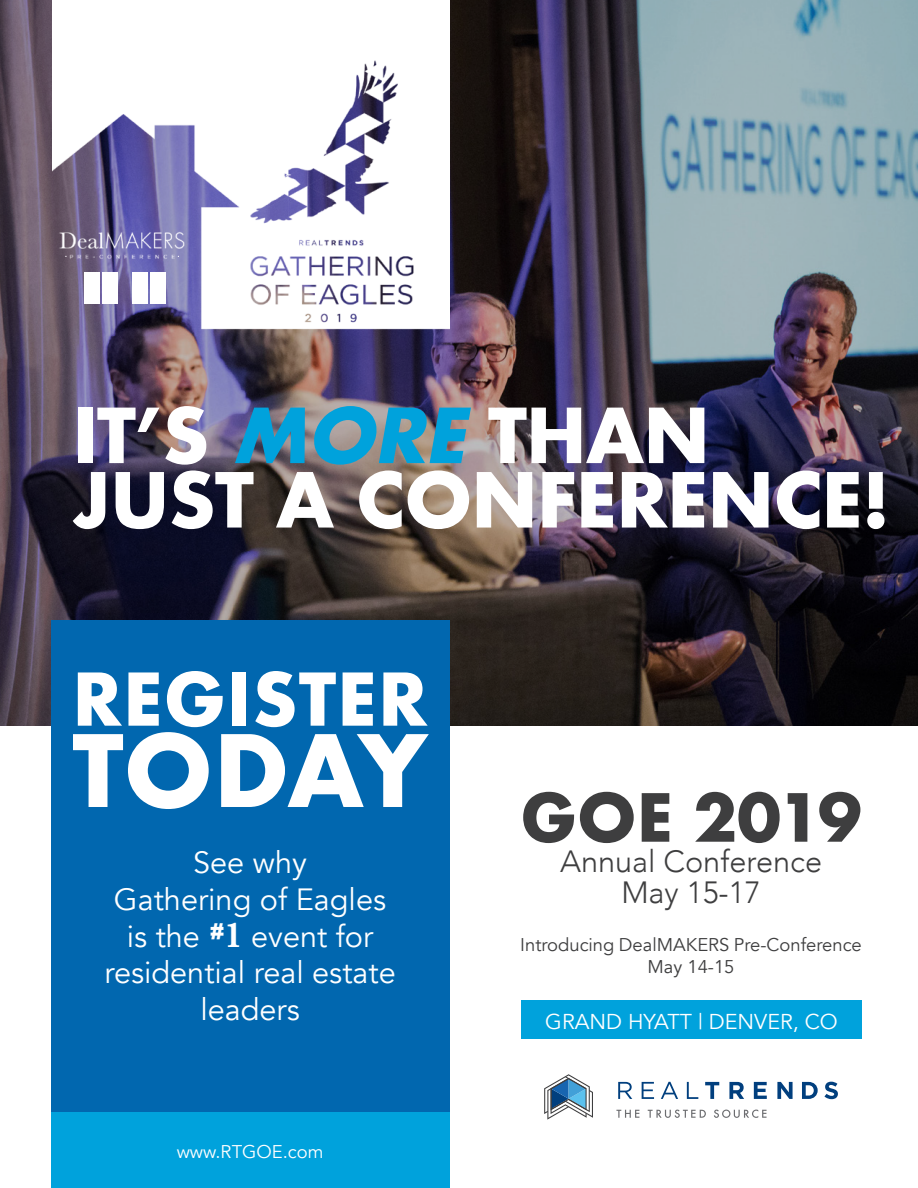
<style>
.page{position:relative;width:918px;height:1188px;background:#fff}
.page>*{position:absolute;margin:0;border:0;box-sizing:border-box;transform-origin:0 0}
.t1{font:700 96.6px "Futura";letter-spacing:-.015em;color:#fff}
.t2{font:700 73.65px/64.5px "Futura";letter-spacing:-.02em;color:#fff}
.t3{font:700 70.5px "Futura";letter-spacing:.01em;color:#fff}
.t4{font:700 64.5px "Futura";color:#3e3e3f}
.t5{font:30.75px/36.8px "Avenir";color:#fff;text-align:center}
.t6{font:300 30.75px/30.8px "Avenir";color:#3e3e3f;text-align:center}
.t7{font:21.45px "Avenir";color:#fff}
.t8{font:900 21.45px "Arial";color:#fff}
.t9{font:18.45px/22px "Avenir";color:#3e3e3f;text-align:center}
.t10{font:18.45px "Avenir";color:#fff}
.s1{font-style:italic;color:#00a2dc}
.s2{color:#0167af}
.s3{font-family:"Baskerville";font-weight:600;font-size:36.75px}
</style>
<div class="page">
<img style="left:0;top:0;width:918px;height:727px">
<div style="left:52px;top:0;width:397px;height:45px;background:#fff"></div>
<div style="left:51px;top:621px;width:398px;height:567px;background:#0167af"></div>
<div style="left:51px;top:1112px;width:398px;height:76px;background:#00a2dc"></div>
<img style="left:52px;top:45px;width:397px;height:288px">
<img style="left:132px;top:272px;width:16px;height:15px">
<img style="left:150px;top:272px;width:15px;height:15px">
<img style="left:132px;top:289px;width:16px;height:15px">
<img style="left:150px;top:289px;width:15px;height:15px">
<img style="left:85px;top:272px;width:15px;height:15px">
<img style="left:102px;top:272px;width:15px;height:15px">
<img style="left:85px;top:289px;width:15px;height:15px">
<img style="left:102px;top:289px;width:15px;height:15px">
<div style="left:521px;top:1000px;width:341px;height:39px;background:#00a2dc"></div>
<svg style="left:616px;top:1110px;width:23px;height:8px"></svg>
<svg style="left:648px;top:1110px;width:58px;height:8px"></svg>
<svg style="left:714px;top:1110px;width:53px;height:8px"></svg>
<svg style="left:544px;top:1074px;width:49px;height:46px"></svg>
<svg style="left:618px;top:1082px;width:14px;height:17px"></svg>
<svg style="left:642px;top:1082px;width:12px;height:17px"></svg>
<svg style="left:661px;top:1082px;width:17px;height:17px"></svg>
<svg style="left:687px;top:1082px;width:11px;height:17px"></svg>
<svg style="left:705px;top:1082px;width:14px;height:17px"></svg>
<svg style="left:729px;top:1082px;width:15px;height:17px"></svg>
<svg style="left:754px;top:1082px;width:13px;height:17px"></svg>
<svg style="left:777px;top:1082px;width:16px;height:17px"></svg>
<svg style="left:802px;top:1082px;width:16px;height:17px"></svg>
<svg style="left:824px;top:1082px;width:14px;height:17px"></svg>
<p class="t2" style="left:72px;top:403px;width:819px">IT’S <span class="s1">MORE</span> THAN<br>JUST A CONFERENCE!</p>
<p class="t3" style="left:72px;top:648px;width:357px">REGISTER</p>
<p class="t1" style="left:72px;top:701px;width:357px">TODAY</p>
<p class="t5" style="left:104px;top:845px;width:293px">See why<br>Gathering of Eagles is the<span class="s2">ee</span> event for residential real estate leaders</p>
<p class="t8" style="left:210px;top:916px;width:34px">#<span class="s3">1</span></p>
<p class="t10" style="left:177px;top:1141px;width:148px">www.RTGOE.com</p>
<p class="t4" style="left:520px;top:771px;width:343px">GOE 2019</p>
<p class="t6" style="left:560px;top:846px;width:264px">Annual Conference<br>May 15-17</p>
<p class="t9" style="left:520px;top:934px;width:343px">Introducing DealMAKERS Pre-Conference<br>May 14-15</p>
<p class="t7" style="left:545px;top:1009px;width:294px">GRAND HYATT | DENVER, CO</p>
</div>
